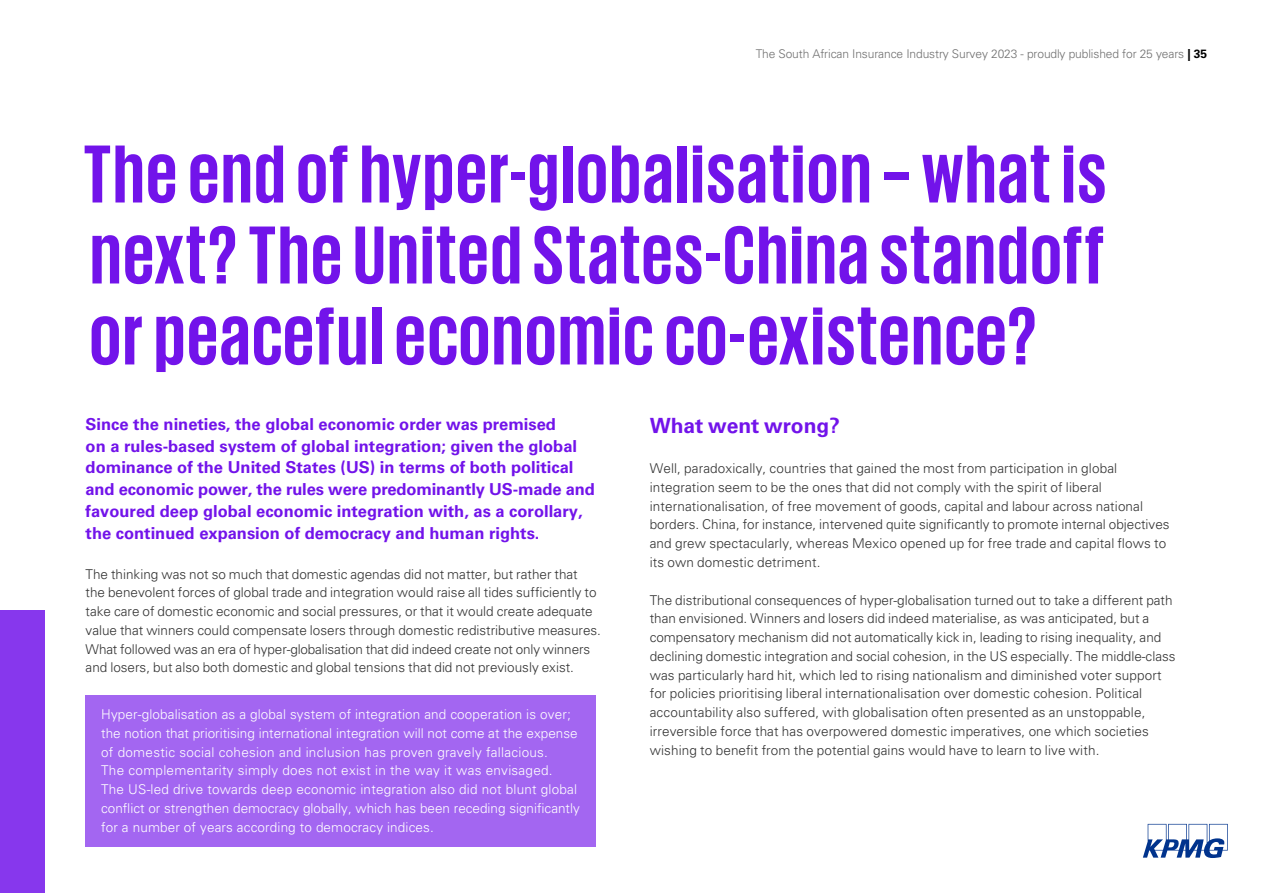
<style>
.page{position:relative;width:1263px;height:893px;background:#fff}
.page>*{position:absolute;margin:0;border:0;box-sizing:border-box;transform-origin:0 0}
.t1{font:700 84px/81px "KPMG";letter-spacing:.02em;color:#7213ea;text-align:justify}
.t2{font:700 21px "Univers LT Std";color:#7213ea}
.t3{font:700 16.5px/21.8px "Univers LT Std";color:#7213ea}
.t4{font:300 13.5px/18.8px "Univers LT Std";color:#333}
.t5{font:300 13.5px/18.8px "Univers LT Std";letter-spacing:.01em;color:#fff}
.t6{font:300 12px "Univers LT Std";letter-spacing:-.01em;color:#707070}
.s1{font-weight:700;color:#000}
</style>
<div class="page">
<svg style="left:1143px;top:824px;width:85px;height:34px"></svg>
<div style="left:85px;top:695px;width:510px;height:152px;background:#a366f1"></div>
<div style="left:0;top:610px;width:45px;height:283px;background:#8737ed"></div>
<p class="t6" style="left:756px;top:46px;width:453px">The South African Insurance Industry Survey 2023 - proudly published for 25 years <span class="s1">| 35</span></p>
<h1 class="t1" style="left:83px;top:131px;width:1025px">The end of hyper-globalisation – what is next? The United States-China standoff or peaceful economic co-existence?</h1>
<p class="t3" style="left:86px;top:413px;width:511px">Since the nineties, the global economic order was premised<br>on a rules-based system of global integration; given the global dominance of the United States (US) in terms of both political and economic power, the rules were predominantly US-made and favoured deep global economic integration with, as a corollary, the continued expansion of democracy and human rights.</p>
<p class="t4" style="left:86px;top:564px;width:517px">The thinking was not so much that domestic agendas did not matter, but rather that<br>the benevolent forces of global trade and integration would raise all tides sufficiently to take care of domestic economic and social pressures, or that it would create adequate value that winners could compensate losers through domestic redistributive measures.<br>What followed was an era of hyper-globalisation that did indeed create not only winners and losers, but also both domestic and global tensions that did not previously exist.</p>
<p class="t5" style="left:101px;top:705px;width:480px">Hyper-globalisation as a global system of integration and cooperation is over; the notion that prioritising international integration will not come at the expense of domestic social cohesion and inclusion has proven gravely fallacious.<br>The complementarity simply does not exist in the way it was envisaged.<br>The US-led drive towards deep economic integration also did not blunt global conflict or strengthen democracy globally, which has been receding significantly for a number of years according to democracy indices.</p>
<h2 class="t2" style="left:650px;top:413px;width:192px">What went wrong?</h2>
<p class="t4" style="left:650px;top:459px;width:521px">Well, paradoxically, countries that gained the most from participation in global integration seem to be the ones that did not comply with the spirit of liberal internationalisation, of free movement of goods, capital and labour across national borders. China, for instance, intervened quite significantly to promote internal objectives and grew spectacularly, whereas Mexico opened up for free trade and capital flows to its own domestic detriment.</p>
<p class="t4" style="left:650px;top:590px;width:527px">The distributional consequences of hyper-globalisation turned out to take a different path than envisioned. Winners and losers did indeed materialise, as was anticipated, but a compensatory mechanism did not automatically kick in, leading to rising inequality, and declining domestic integration and social cohesion, in the US especially. The middle-class was particularly hard hit, which led to rising nationalism and diminished voter support for policies prioritising liberal internationalisation over domestic cohesion. Political accountability also suffered, with globalisation often presented as an unstoppable, irreversible force that has overpowered domestic imperatives, one which societies wishing to benefit from the potential gains would have to learn to live with.</p>
</div>
